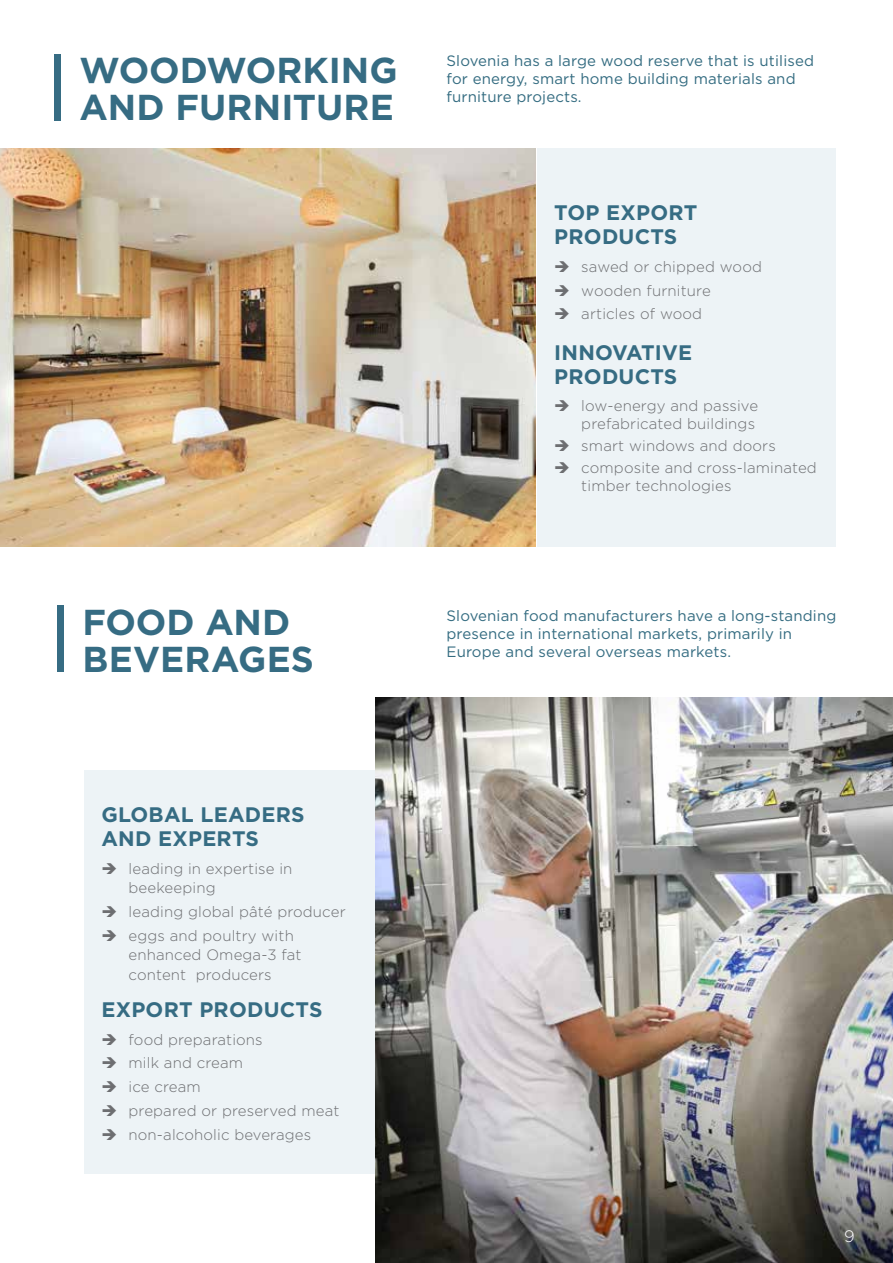
<style>
.page{position:relative;width:893px;height:1263px;background:#fff}
.page>*{position:absolute;margin:0;border:0;box-sizing:border-box;transform-origin:0 0}
.t1{font:700 36px/37.5px "Gotham";color:#366c83}
.t2{font:700 21px/24px "Gotham";letter-spacing:.01em;color:#366c83}
.t3{font:300 16.5px "Gotham";color:#fff}
.t4{font:300 15px/23.7px "Gotham";letter-spacing:.01em;color:#6d6e71}
.t5{font:15px/18px "Gotham";letter-spacing:.01em;color:#346c81}
</style>
<div class="page">
<div style="left:54px;top:54px;width:6px;height:66px;background:#366c83"></div>
<div style="left:85px;top:770px;width:290px;height:404px;background:#edf3f6"></div>
<img style="left:0;top:148px;width:536px;height:398px">
<img style="left:375px;top:698px;width:518px;height:565px">
<div style="left:57px;top:606px;width:6px;height:66px;background:#366c83"></div>
<div style="left:537px;top:148px;width:299px;height:398px;background:#edf3f6"></div>
<h1 class="t1" style="left:80px;top:51px;width:320px">WOODWORKING<br>AND FURNITURE</h1>
<h1 class="t1" style="left:82px;top:603px;width:233px">FOOD AND<br>BEVERAGES</h1>
<p class="t5" style="left:446px;top:51px;width:369px">Slovenia has a large wood reserve that is utilised for energy, smart home building materials and furniture projects.</p>
<h2 class="t2" style="left:554px;top:200px;width:145px">TOP EXPORT<br>PRODUCTS</h2>
<p class="t4" style="left:581px;top:254px;width:182px">sawed or chipped wood wooden furniture articles of wood</p>
<h2 class="t2" style="left:554px;top:341px;width:139px">INNOVATIVE<br>PRODUCTS</h2>
<p class="t4" style="left:581px;top:396px;width:178px;line-height:18px">low-energy and passive prefabricated buildings</p>
<p class="t4" style="left:581px;top:434px;width:237px;line-height:22.2px">smart windows and doors composite and cross-laminated</p>
<p class="t4" style="left:581px;top:474px;width:152px">timber technologies</p>
<p class="t5" style="left:446px;top:606px;width:391px">Slovenian food manufacturers have a long-standing presence in international markets, primarily in<br>Europe and several overseas markets.</p>
<h2 class="t2" style="left:102px;top:802px;width:205px">GLOBAL LEADERS<br>AND EXPERTS</h2>
<p class="t4" style="left:129px;top:858px;width:165px;line-height:19.5px">leading in expertise in beekeeping</p>
<p class="t4" style="left:129px;top:899px;width:219px">leading global pâté producer eggs and poultry with</p>
<p class="t4" style="left:129px;top:945px;width:174px;line-height:19.5px">enhanced Omega-3 fat content producers</p>
<h2 class="t2" style="left:102px;top:997px;width:222px">EXPORT PRODUCTS</h2>
<p class="t4" style="left:129px;top:1027px;width:212px">food preparations<br>milk and cream<br>ice cream<br>prepared or preserved meat non-alcoholic beverages</p>
<p class="t3" style="left:844px;top:1226px;width:12px">9</p>
</div>
